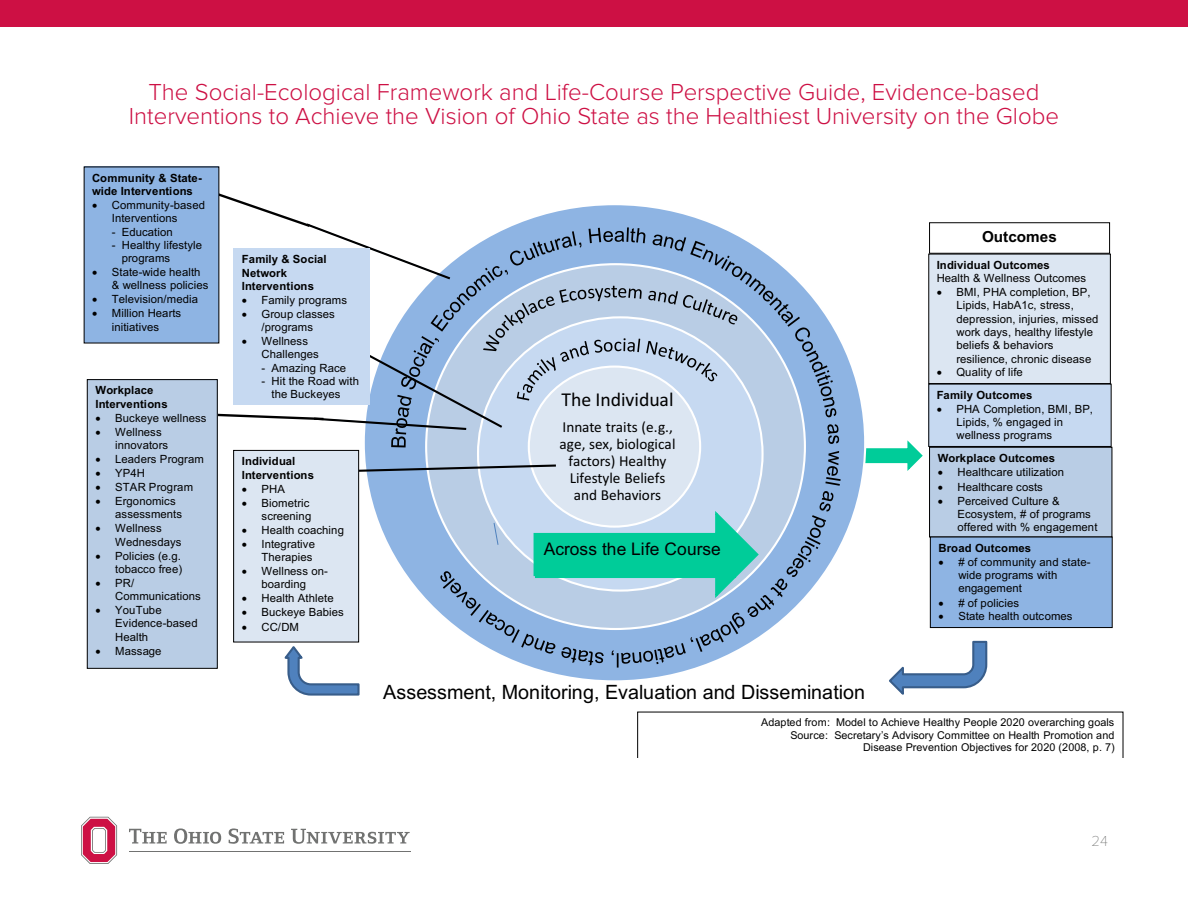
<style>
.page{position:relative;width:1188px;height:918px;background:#fff}
.page>*{position:absolute;margin:0;border:0;box-sizing:border-box;transform-origin:0 0}
.t1{font:300 24px/24px "Proxima Nova";color:#cd1044;text-align:center}
.t2{font:19.8px "Arial";letter-spacing:.005em;color:#000}
.t3{font:19.8px "Calibri";letter-spacing:-.005em;color:#000}
.t4{font:17.4px "Arial";letter-spacing:.005em;color:#000}
.t5{font:15.3px/16.8px "Calibri";letter-spacing:-.005em;color:#000;text-align:center}
.t6{font:700 15.3px "Arial";letter-spacing:-.005em;color:#000}
.t7{font:100 15px "Proxima Nova T";color:#717271}
.t8{font:11.25px/13.2px "Arial";color:#000}
.t9{font:700 11.25px/13.4px "Arial";color:#000}
.t10{font:10.8px/12.6px "Arial";letter-spacing:.005em;color:#000;text-align:right}
.s1{font-weight:700}
.s2{font-weight:400}
</style>
<div class="page">
<hr style="left:129px;top:852px;width:282px;height:1px;background:#717271">
<svg style="left:81px;top:817px;width:36px;height:47px"></svg>
<svg style="left:129px;top:829px;width:38px;height:15px"></svg>
<svg style="left:174px;top:828px;width:47px;height:16px"></svg>
<svg style="left:229px;top:828px;width:55px;height:16px"></svg>
<svg style="left:291px;top:829px;width:119px;height:15px"></svg>
<div style="left:0;top:0;width:1188px;height:27px;background:#cd1044"></div>
<div style="left:87px;top:379px;width:131px;height:290px;border:1px solid #000"></div>
<div style="left:84px;top:167px;width:135px;height:176px;background:#8eb4e3"></div>
<img style="left:84px;top:171px;width:1px;height:167px">
<svg style="left:213px;top:191px;width:910px;height:566px"></svg>
<p class="t1" style="left:129px;top:80px;width:932px">The Social-Ecological Framework and Life-Course Perspective Guide, Evidence-based<br>Interventions to Achieve the Vision of Ohio State as the Healthiest University on the Globe</p>
<p class="t9" style="left:92px;top:171px;width:111px">Community &amp; State&shy;wide Interventions</p>
<p class="t8" style="left:112px;top:199px;width:95px;text-indent:-20px">• Community-based<br>Interventions</p>
<p class="t8" style="left:112px;top:225px;width:63px">- Education</p>
<p class="t8" style="left:122px;top:238px;width:82px;text-indent:-10px">- Healthy lifestyle programs</p>
<p class="t8" style="left:112px;top:265px;width:98px;text-indent:-20px">• State-wide health &amp; wellness policies</p>
<p class="t8" style="left:92px;top:293px;width:107px">• Television/media</p>
<p class="t8" style="left:92px;top:307px;width:91px;text-align:center">• Million Hearts initiatives</p>
<p class="t9" style="left:242px;top:253px;width:86px">Family &amp; Social<br>Network<br>Interventions</p>
<p class="t8" style="left:242px;top:293px;width:107px">• Family programs</p>
<p class="t8" style="left:242px;top:307px;width:95px;text-align:center">• Group classes /programs</p>
<p class="t8" style="left:262px;top:334px;width:59px;text-indent:-20px">• Wellness<br>Challenges</p>
<p class="t8" style="left:262px;top:361px;width:86px">- Amazing Race</p>
<p class="t8" style="left:262px;top:374px;width:99px">- Hit the Road with</p>
<p class="t9" style="left:96px;top:384px;width:59px">Workplace</p>
<p class="t8" style="left:272px;top:387px;width:70px">the Buckeyes</p>
<p class="t9" style="left:96px;top:397px;width:74px">Interventions</p>
<p class="t8" style="left:96px;top:411px;width:112px">• Buckeye wellness</p>
<p class="t8" style="left:115px;top:425px;width:54px;text-indent:-20px">• Wellness innovators</p>
<p class="t8" style="left:96px;top:453px;width:110px">• Leaders Program</p>
<p class="t8" style="left:96px;top:467px;width:51px">• YP4H</p>
<p class="t8" style="left:96px;top:480px;width:99px">• STAR Program</p>
<p class="t8" style="left:115px;top:495px;width:68px;text-indent:-20px">• Ergonomics assessments</p>
<p class="t8" style="left:115px;top:522px;width:68px;text-indent:-20px">• Wellness<br>Wednesdays</p>
<p class="t8" style="left:96px;top:549px;width:88px;text-align:right">• Policies (e.g. tobacco free)</p>
<p class="t8" style="left:115px;top:576px;width:87px;text-indent:-20px">• PR/<br>Communications</p>
<p class="t8" style="left:115px;top:604px;width:84px;text-indent:-20px">• YouTube<br>Evidence-based<br>Health</p>
<p class="t8" style="left:96px;top:644px;width:68px">• Massage</p>
<p class="t9" style="left:242px;top:455px;width:74px">Individual<br>Interventions</p>
<p class="t8" style="left:242px;top:482px;width:45px">• PHA</p>
<p class="t8" style="left:242px;top:496px;width:71px;text-align:right">• Biometric screening</p>
<p class="t8" style="left:242px;top:523px;width:104px">• Health coaching</p>
<p class="t8" style="left:242px;top:537px;width:75px;text-align:right">• Integrative<br>Therapies</p>
<p class="t8" style="left:242px;top:564px;width:88px;text-align:center">• Wellness on&shy;boarding</p>
<p class="t8" style="left:242px;top:592px;width:93px">• Health Athlete</p>
<p class="t8" style="left:242px;top:606px;width:103px">• Buckeye Babies</p>
<p class="t8" style="left:242px;top:620px;width:59px">• CC/DM</p>
<p class="t3" style="left:561px;top:385px;width:114px">The Individual</p>
<p class="t5" style="left:560px;top:418px;width:117px">Innate traits (e.g., age, sex, biological factors) Healthy<br>Lifestyle Beliefs and Behaviors</p>
<p class="t4" style="left:544px;top:537px;width:179px">Across the Life Course</p>
<p class="t2" style="left:383px;top:678px;width:483px">Assessment, Monitoring, Evaluation and Dissemination</p>
<p class="t6" style="left:982px;top:225px;width:76px">Outcomes</p>
<p class="t8" style="left:937px;top:259px;width:151px"><span class="s1">Individual Outcomes<br></span>Health &amp; Wellness Outcomes</p>
<p class="t8" style="left:957px;top:286px;width:143px;text-indent:-20px">• BMI, PHA completion, BP,<br>Lipids, HabA1c, stress, depression, injuries, missed work days, healthy lifestyle beliefs &amp; behaviors resilience, chronic disease</p>
<p class="t9" style="left:937px;top:361px;width:97px;line-height:22.6px">• <span class="s2">Quality of life<br></span>Family Outcomes</p>
<p class="t8" style="left:957px;top:403px;width:138px;text-indent:-20px">• PHA Completion, BMI, BP,<br>Lipids, % engaged in wellness programs</p>
<p class="t9" style="left:938px;top:452px;width:119px">Workplace Outcomes</p>
<p class="t8" style="left:938px;top:466px;width:128px">• Healthcare utilization</p>
<p class="t8" style="left:938px;top:480px;width:107px">• Healthcare costs</p>
<p class="t8" style="left:958px;top:494px;width:142px;text-indent:-20px">• Perceived Culture &amp;<br>Ecosystem, # of programs offered with % engagement</p>
<p class="t9" style="left:939px;top:542px;width:94px">Broad Outcomes</p>
<p class="t8" style="left:958px;top:555px;width:134px;text-indent:-20px">• # of community and state&shy;wide programs with engagement</p>
<p class="t8" style="left:939px;top:596px;width:82px">• # of policies</p>
<p class="t8" style="left:939px;top:610px;width:135px">• State health outcomes</p>
<p class="t10" style="left:761px;top:716px;width:355px">Adapted from: Model to Achieve Healthy People 2020 overarching goals<br>Source: Secretary’s Advisory Committee on Health Promotion and<br>Disease Prevention Objectives for 2020 (2008, p. 7)</p>
<h3 class="t7" style="left:1092px;top:833px;width:18px">24</h3>
</div>
